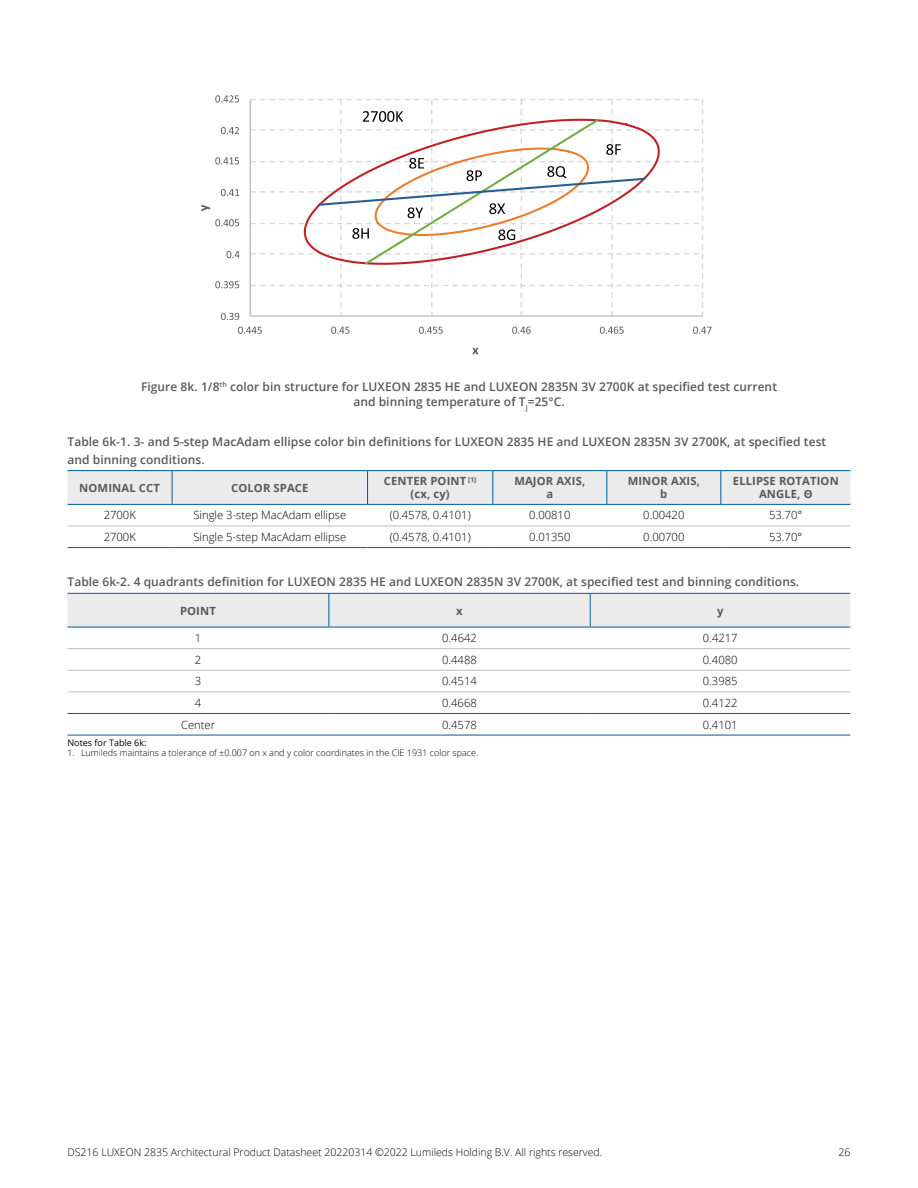
<style>
.page{position:relative;width:918px;height:1188px;background:#fff}
.page>*{position:absolute;margin:0;border:0;box-sizing:border-box;transform-origin:0 0}
.t1{font:600 12px/18px "Open Sans";letter-spacing:.005em;color:#58595b}
.t2{font:300 11.25px "Open Sans";color:#000}
.t3{font:700 11.25px/12.8px "Open Sans";letter-spacing:.01em;color:#58595b;text-align:center}
.t4{font:300 10.5px "Open Sans";color:#000}
.t5{font:300 9px "Open Sans";color:#000}
.t6{font:9px "Open Sans";color:#000}
.t7{font:700 6.6px "Open Sans";color:#58595b}
</style>
<div class="page">
<div style="left:68px;top:471px;width:782px;height:33px;background:#ebebec"></div>
<hr style="left:68px;top:470px;width:104px;height:1px;background:#005e9e">
<hr style="left:172px;top:470px;width:196px;height:1px;background:#005e9e">
<hr style="left:172px;top:471px;width:1px;height:33px;background:#005e9e">
<hr style="left:368px;top:470px;width:125px;height:1px;background:#005e9e">
<hr style="left:367px;top:471px;width:1px;height:33px;background:#005e9e">
<hr style="left:493px;top:470px;width:114px;height:1px;background:#005e9e">
<hr style="left:492px;top:471px;width:1px;height:33px;background:#005e9e">
<hr style="left:607px;top:470px;width:114px;height:1px;background:#005e9e">
<hr style="left:606px;top:471px;width:1px;height:33px;background:#005e9e">
<hr style="left:721px;top:470px;width:129px;height:1px;background:#005e9e">
<hr style="left:720px;top:471px;width:1px;height:33px;background:#005e9e">
<hr style="left:68px;top:504px;width:104px;height:1px;background:#005e9e">
<hr style="left:172px;top:504px;width:196px;height:1px;background:#005e9e">
<hr style="left:368px;top:504px;width:125px;height:1px;background:#005e9e">
<hr style="left:493px;top:504px;width:114px;height:1px;background:#005e9e">
<hr style="left:607px;top:504px;width:114px;height:1px;background:#005e9e">
<hr style="left:721px;top:504px;width:129px;height:1px;background:#005e9e">
<hr style="left:68px;top:526px;width:104px;height:1px;background:#bcbec0">
<hr style="left:172px;top:526px;width:196px;height:1px;background:#bcbec0">
<hr style="left:368px;top:526px;width:125px;height:1px;background:#bcbec0">
<hr style="left:493px;top:526px;width:114px;height:1px;background:#bcbec0">
<hr style="left:607px;top:526px;width:114px;height:1px;background:#bcbec0">
<hr style="left:721px;top:526px;width:129px;height:1px;background:#bcbec0">
<hr style="left:68px;top:547px;width:104px;height:1px;background:#005e9e">
<hr style="left:172px;top:547px;width:196px;height:1px;background:#005e9e">
<hr style="left:368px;top:547px;width:125px;height:1px;background:#005e9e">
<hr style="left:493px;top:547px;width:114px;height:1px;background:#005e9e">
<hr style="left:607px;top:547px;width:114px;height:1px;background:#005e9e">
<hr style="left:721px;top:547px;width:129px;height:1px;background:#005e9e">
<div style="left:68px;top:594px;width:782px;height:33px;background:#ebebec"></div>
<hr style="left:68px;top:713px;width:261px;height:1px;background:#005e9e">
<hr style="left:329px;top:713px;width:261px;height:1px;background:#005e9e">
<hr style="left:590px;top:713px;width:260px;height:1px;background:#005e9e">
<hr style="left:68px;top:593px;width:261px;height:1px;background:#005e9e">
<hr style="left:329px;top:593px;width:261px;height:1px;background:#005e9e">
<hr style="left:328px;top:594px;width:1px;height:33px;background:#005e9e">
<hr style="left:590px;top:593px;width:260px;height:1px;background:#005e9e">
<hr style="left:590px;top:594px;width:1px;height:33px;background:#005e9e">
<hr style="left:68px;top:627px;width:261px;height:1px;background:#005e9e">
<hr style="left:329px;top:627px;width:261px;height:1px;background:#005e9e">
<hr style="left:590px;top:627px;width:260px;height:1px;background:#005e9e">
<hr style="left:68px;top:648px;width:261px;height:1px;background:#bcbec0">
<hr style="left:329px;top:648px;width:261px;height:1px;background:#bcbec0">
<hr style="left:590px;top:648px;width:260px;height:1px;background:#bcbec0">
<hr style="left:68px;top:670px;width:261px;height:1px;background:#bcbec0">
<hr style="left:329px;top:670px;width:261px;height:1px;background:#bcbec0">
<hr style="left:590px;top:670px;width:260px;height:1px;background:#bcbec0">
<hr style="left:68px;top:692px;width:261px;height:1px;background:#bcbec0">
<hr style="left:329px;top:692px;width:261px;height:1px;background:#bcbec0">
<hr style="left:590px;top:692px;width:260px;height:1px;background:#bcbec0">
<hr style="left:68px;top:735px;width:261px;height:1px;background:#005e9e">
<hr style="left:329px;top:735px;width:261px;height:1px;background:#005e9e">
<hr style="left:590px;top:735px;width:260px;height:1px;background:#005e9e">
<hr style="left:250px;top:315px;width:453px;height:2px;background:#c0bfbf">
<svg style="left:221px;top:313px;width:18px;height:7px"></svg>
<svg style="left:215px;top:281px;width:24px;height:7px"></svg>
<svg style="left:226px;top:251px;width:14px;height:7px"></svg>
<svg style="left:215px;top:219px;width:24px;height:7px"></svg>
<svg style="left:221px;top:189px;width:18px;height:7px"></svg>
<svg style="left:215px;top:157px;width:24px;height:7px"></svg>
<svg style="left:221px;top:127px;width:18px;height:7px"></svg>
<svg style="left:215px;top:95px;width:24px;height:8px"></svg>
<svg style="left:238px;top:327px;width:24px;height:7px"></svg>
<svg style="left:331px;top:327px;width:19px;height:7px"></svg>
<svg style="left:419px;top:327px;width:24px;height:7px"></svg>
<svg style="left:512px;top:327px;width:19px;height:7px"></svg>
<svg style="left:600px;top:327px;width:24px;height:7px"></svg>
<svg style="left:693px;top:327px;width:19px;height:7px"></svg>
<svg style="left:201px;top:205px;width:9px;height:6px"></svg>
<svg style="left:472px;top:348px;width:6px;height:6px"></svg>
<svg style="left:250px;top:99px;width:453px;height:217px"></svg>
<p class="t1" style="left:141px;top:379px;width:638px;line-height:15px;text-align:center">Figure 8k. 1/8<sup>th</sup> color bin structure for LUXEON 2835 HE and LUXEON 2835N 3V 2700K at specified test current and binning temperature of T<sub>j</sub>=25°C.</p>
<p class="t1" style="left:68px;top:432px;width:760px">Table 6k-1. 3- and 5-step MacAdam ellipse color bin definitions for LUXEON 2835 HE and LUXEON 2835N 3V 2700K, at specified test and binning conditions.</p>
<p class="t3" style="left:79px;top:481px;width:68px">NOMI NAL CCT</p>
<p class="t3" style="left:231px;top:481px;width:77px">COLOR SPACE</p>
<p class="t3" style="left:384px;top:475px;width:75px">CENTER POINT</p>
<p class="t7" style="left:468px;top:475px;width:10px">[1]</p>
<p class="t3" style="left:411px;top:487px;width:41px">(CX, CY)</p>
<p class="t3" style="left:514px;top:475px;width:72px">MAJOR AXIS,<br>A</p>
<p class="t3" style="left:628px;top:475px;width:74px">MI NOR AXIS,<br>B</p>
<p class="t3" style="left:733px;top:475px;width:107px">ELLIPSE ROTATION<br>ANGLE, Θ</p>
<p class="t2" style="left:104px;top:508px;width:34px">2700K</p>
<p class="t2" style="left:193px;top:508px;width:154px">Single 3-step MacAdam ellipse</p>
<p class="t2" style="left:390px;top:508px;width:83px">(0.4578, 0.4101)</p>
<p class="t2" style="left:529px;top:508px;width:43px">0.00810</p>
<p class="t2" style="left:643px;top:508px;width:43px">0.00420</p>
<p class="t2" style="left:769px;top:508px;width:35px">53.70°</p>
<p class="t2" style="left:104px;top:529px;width:34px">2700K</p>
<p class="t2" style="left:193px;top:529px;width:154px">Single 5-step MacAdam ellipse</p>
<p class="t2" style="left:390px;top:529px;width:83px">(0.4578, 0.4101)</p>
<p class="t2" style="left:529px;top:529px;width:43px">0.01350</p>
<p class="t2" style="left:643px;top:529px;width:43px">0.00700</p>
<p class="t2" style="left:769px;top:529px;width:35px">53.70°</p>
<p class="t1" style="left:68px;top:573px;width:733px">Table 6k-2. 4 quadrants definition for LUXEON 2835 HE and LUXEON 2835N 3V 2700K, at specified test and binning conditions.</p>
<p class="t3" style="left:180px;top:604px;width:37px">POI NT</p>
<p class="t3" style="left:456px;top:604px;width:8px">X</p>
<p class="t3" style="left:717px;top:604px;width:8px">Y</p>
<p class="t2" style="left:195px;top:630px;width:8px">1</p>
<p class="t2" style="left:442px;top:630px;width:36px">0.4642</p>
<p class="t2" style="left:703px;top:630px;width:36px">0.4217</p>
<p class="t2" style="left:195px;top:652px;width:8px">2</p>
<p class="t2" style="left:442px;top:652px;width:36px">0.4488</p>
<p class="t2" style="left:703px;top:652px;width:36px">0.4080</p>
<p class="t2" style="left:195px;top:674px;width:8px">3</p>
<p class="t2" style="left:442px;top:674px;width:36px">0.4514</p>
<p class="t2" style="left:703px;top:674px;width:36px">0.3985</p>
<p class="t2" style="left:195px;top:695px;width:8px">4</p>
<p class="t2" style="left:442px;top:695px;width:36px">0.4668</p>
<p class="t2" style="left:703px;top:695px;width:36px">0.4122</p>
<p class="t2" style="left:181px;top:717px;width:36px">Center</p>
<p class="t2" style="left:442px;top:717px;width:36px">0.4578</p>
<p class="t2" style="left:703px;top:717px;width:36px">0.4101</p>
<p class="t6" style="left:68px;top:737px;width:81px">Notes for Table 6k:</p>
<p class="t5" style="left:68px;top:747px;width:412px">1. Lumileds maintains a tolerance of ±0.007 on x and y color coordinates in the CIE 1931 color space.</p>
<p class="t4" style="left:68px;top:1145px;width:536px">DS216 LUXEON 2835 Architectural Product Datasheet 20220314 ©2022 Lumileds Holding B.V. All rights reserved.</p>
<p class="t4" style="left:839px;top:1145px;width:13px">26</p>
</div>
